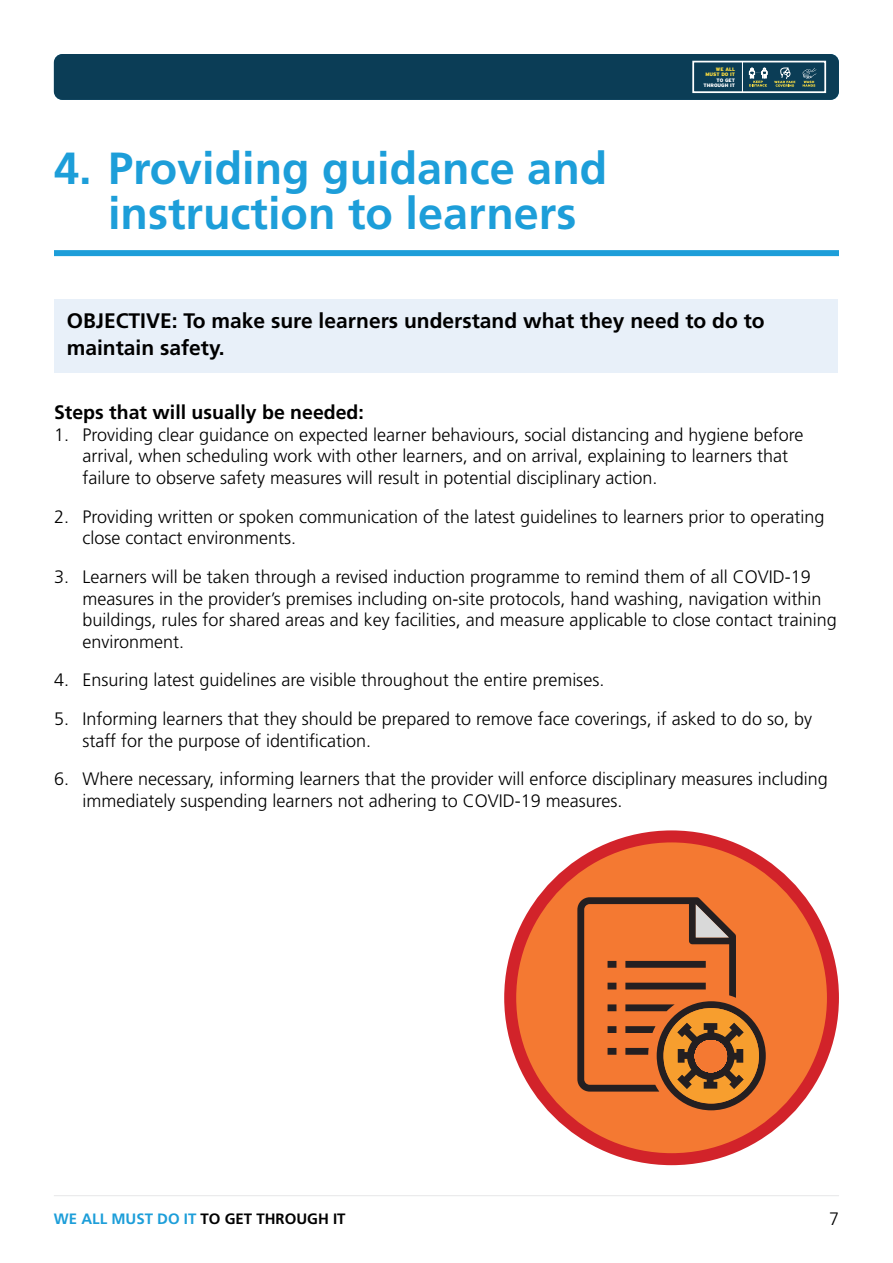
<style>
.page{position:relative;width:893px;height:1263px;background:#fff}
.page>*{position:absolute;margin:0;border:0;box-sizing:border-box;transform-origin:0 0}
.H2_Section_start{font:700 45px/45px "Frutiger";color:#1d9ed9;text-align:center}
.P_Leadin_Shaded_box{font:700 21px/27px "Frutiger";color:#000}
.H3_subhead_black{font:700 19.5px "Frutiger";color:#000}
.P_Master_bodytext{font:300 18px/21.6px "Frutiger";color:#000}
.t1{font:700 15px "Frutiger";color:#000}
.t2{font:900 4.95px/5.1px "Interstate";color:#fff;text-align:right}
.t3{font:900 4.95px/5.1px "Interstate";color:#fcdc3f;text-align:right}
.s1{color:#1d9ed9}
</style>
<div class="page">
<div style="left:54px;top:54px;width:785px;height:46px;background:#0b3d56;border-radius:9px"></div>
<div style="left:692px;top:61px;width:134px;height:32px;border:2px solid #fff"></div>
<hr style="left:742px;top:62px;width:1px;height:30px;background:#fff">
<svg style="left:749px;top:68px;width:18px;height:19px"></svg>
<svg style="left:803px;top:68px;width:13px;height:19px"></svg>
<svg style="left:774px;top:68px;width:21px;height:19px"></svg>
<hr style="left:54px;top:1195px;width:785px;height:1px;background:#e6e7e8">
<div style="left:54px;top:250px;width:785px;height:6px;background:#1d9ed9"></div>
<div style="left:55px;top:299px;width:783px;height:74px;background:#e8f0f9"></div>
<div style="left:510px;top:836px;width:323px;height:323px;background:#f47932;border-radius:50%"></div>
<div style="left:504px;top:830px;width:335px;height:335px;border:12px solid #d2232a;border-radius:50%"></div>
<svg style="left:577px;top:897px;width:189px;height:213px"></svg>
<h2 class="H2_Section_start" style="left:54px;top:145px;width:555px">4. Providing guidance and instruction to learners</h2>
<p class="t3" style="left:705px;top:67px;width:31px">WE ALL<br>MUST DO IT</p>
<p class="t2" style="left:703px;top:77px;width:33px">TO GET<br>THROUGH IT</p>
<p class="P_Leadin_Shaded_box" style="left:67px;top:307px;width:699px">OBJECTIVE: To make sure learners understand what they need to do to maintain safety.</p>
<h3 class="H3_subhead_black" style="left:54px;top:401px;width:311px">Steps that will usually be needed:</h3>
<p class="P_Master_bodytext" style="left:82px;top:424px;width:722px;text-indent:-28px">1. Providing clear guidance on expected learner behaviours, social distancing and hygiene before arrival, when scheduling work with other learners, and on arrival, explaining to learners that failure to observe safety measures will result in potential disciplinary action.</p>
<p class="P_Master_bodytext" style="left:82px;top:506px;width:744px;text-indent:-28px">2. Providing written or spoken communication of the latest guidelines to learners prior to operating close contact environments.</p>
<p class="P_Master_bodytext" style="left:82px;top:566px;width:756px;text-indent:-28px">3. Learners will be taken through a revised induction programme to remind them of all COVID-19 measures in the provider’s premises including on-site protocols, hand washing, navigation within buildings, rules for shared areas and key facilities, and measure applicable to close contact training environment.</p>
<p class="P_Master_bodytext" style="left:54px;top:669px;width:552px">4. Ensuring latest guidelines are visible throughout the entire premises.</p>
<p class="P_Master_bodytext" style="left:82px;top:708px;width:731px;text-indent:-28px">5. Informing learners that they should be prepared to remove face coverings, if asked to do so, by staff for the purpose of identification.</p>
<p class="P_Master_bodytext" style="left:82px;top:768px;width:747px;text-indent:-28px">6. Where necessary, informing learners that the provider will enforce disciplinary measures including immediately suspending learners not adhering to COVID-19 measures.</p>
<p class="t1" style="left:54px;top:1210px;width:293px"><span class="s1">WE ALL MUST DO IT</span> TO GET THROUGH IT</p>
<p class="P_Master_bodytext" style="left:829px;top:1208px;width:12px">7</p>
</div>
